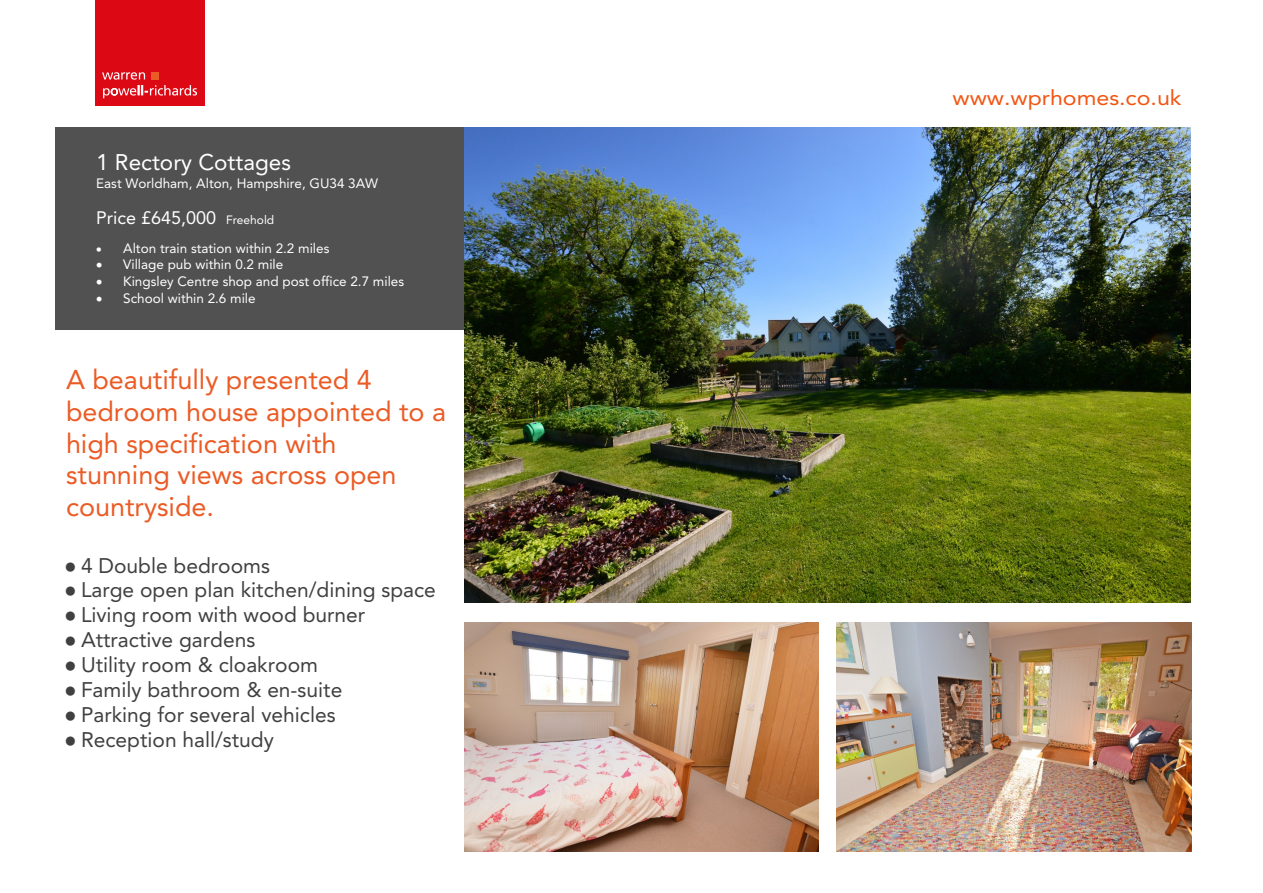
<style>
.page{position:relative;width:1263px;height:893px;background:#fff}
.page>*{position:absolute;margin:0;border:0;box-sizing:border-box;transform-origin:0 0}
.t1{font:27px/31.8px "Avenir LT Std";color:#eb5b25}
.t2{font:22.5px "Avenir LT Std";color:#fff}
.t3{font:21px "Avenir LT Std";color:#404040}
.t4{font:21px "Avenir LT Std";color:#f25513;scale:1.11 1}
.t5{font:18px "Avenir LT Std";color:#fff}
.t6{font:13.5px "Avenir LT Std";color:#fff}
.s1{font-size:12px}
.s2{font-family:"Times New Roman"}
</style>
<div class="page">
<div style="left:96px;top:0;width:109px;height:105px;background:#dc0814"></div>
<svg style="left:102px;top:72px;width:95px;height:26px"></svg>
<div style="left:151px;top:72px;width:8px;height:8px;background:#eb5b25"></div>
<div style="left:55px;top:127px;width:413px;height:203px;background:#515151"></div>
<img style="left:465px;top:128px;width:725px;height:475px">
<img style="left:465px;top:622px;width:354px;height:230px">
<img style="left:837px;top:622px;width:354px;height:230px">
<p class="t2" style="left:96px;top:153px;width:196px">1 Rectory Cottages</p>
<p class="t6" style="left:96px;top:178px;width:283px">East Worldham, Alton, Hampshire, GU34 3AW</p>
<p class="t5" style="left:96px;top:211px;width:180px">Price £645,000 <span class="s1">Freehold</span></p>
<p class="t6" style="left:96px;top:242px;width:235px">• Alton train station within 2.2 miles</p>
<p class="t6" style="left:96px;top:259px;width:189px">• Village pub within 0.2 mile</p>
<p class="t6" style="left:96px;top:276px;width:309px">• Kingsley Centre shop and post office 2.7 miles</p>
<p class="t6" style="left:96px;top:293px;width:161px">• School within 2.6 mile</p>
<p class="t1" style="left:66px;top:366px;width:382px">A beautifully presented 4 bedroom house appointed to a high specification with stunning views across open countryside.</p>
<p class="t3" style="left:64px;top:557px;width:207px"><span class="s2">●</span> 4 Double bedrooms</p>
<p class="t3" style="left:64px;top:581px;width:373px"><span class="s2">●</span> Large open plan kitchen/dining space</p>
<p class="t3" style="left:64px;top:606px;width:303px"><span class="s2">●</span> Living room with wood burner</p>
<p class="t3" style="left:64px;top:631px;width:193px"><span class="s2">●</span> Attractive gardens</p>
<p class="t3" style="left:64px;top:656px;width:255px"><span class="s2">●</span> Utility room &amp; cloakroom</p>
<p class="t3" style="left:64px;top:681px;width:280px"><span class="s2">●</span> Family bathroom &amp; en-suite</p>
<p class="t3" style="left:64px;top:706px;width:273px"><span class="s2">●</span> Parking for several vehicles</p>
<p class="t3" style="left:64px;top:731px;width:211px"><span class="s2">●</span> Reception hall/study</p>
<p class="t4" style="left:952px;top:89px;width:208px">www.wprhomes.co.uk</p>
</div>
